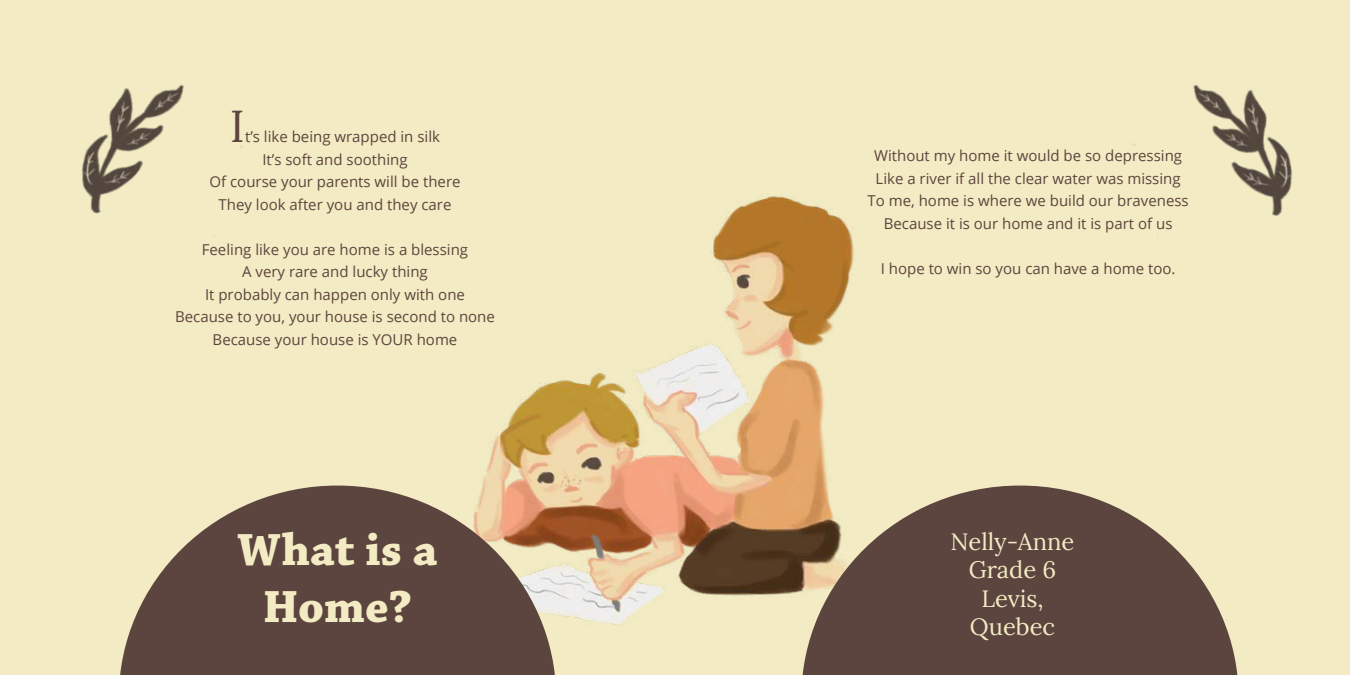
<style>
.page{position:relative;width:1350px;height:675px;background:#f3ebc3}
.page>*{position:absolute;margin:0;border:0;box-sizing:border-box;transform-origin:0 0}
.t1{font:700 47.5px/57px "Chaparral Pro";color:#f3ebc3;text-align:center}
.t2{font:45px "Lora";color:#5c453e}
.t3{font:23.75px/28.5px "Lora";color:#f3ebc3;text-align:center}
.t4{font:15px/22.5px "Open Sans";color:#5c453e;text-align:center}
</style>
<div class="page">
<img style="left:482px;top:196px;width:372px;height:429px">
<svg style="left:120px;top:486px;width:436px;height:189px;fill:#5c453e"></svg>
<svg style="left:801px;top:486px;width:437px;height:189px;fill:#5c453e"></svg>
<img style="left:82px;top:85px;width:161px;height:129px">
<img style="left:1132px;top:84px;width:160px;height:132px">
<h2 class="t2" style="left:230px;top:92px;width:17px">I</h2>
<p class="t4" style="left:245px;top:125px;width:196px">t’s like being wrapped in silk</p>
<p class="t4" style="left:262px;top:148px;width:147px">It’s soft and soothing</p>
<p class="t4" style="left:209px;top:170px;width:253px">Of course your parents will be there</p>
<p class="t4" style="left:219px;top:193px;width:234px">They look after you and they care</p>
<p class="t4" style="left:175px;top:238px;width:321px">Feeling like you are home is a blessing<br>A very rare and lucky thing<br>It probably can happen only with one Because to you, your house is second to none Because your house is YOUR home</p>
<p class="t4" style="left:868px;top:144px;width:323px">Without my home it would be so depressing Like a river if all the clear water was missing To me, home is where we build our braveness Because it is our home and it is part of us</p>
<p class="t4" style="left:881px;top:257px;width:296px">I hope to win so you can have a home too.</p>
<h1 class="t1" style="left:238px;top:523px;width:201px">What is a<br>Home?</h1>
<h3 class="t3" style="left:951px;top:526px;width:125px">Nelly-Anne<br>Grade 6<br>Levis,<br>Quebec</h3>
</div>
